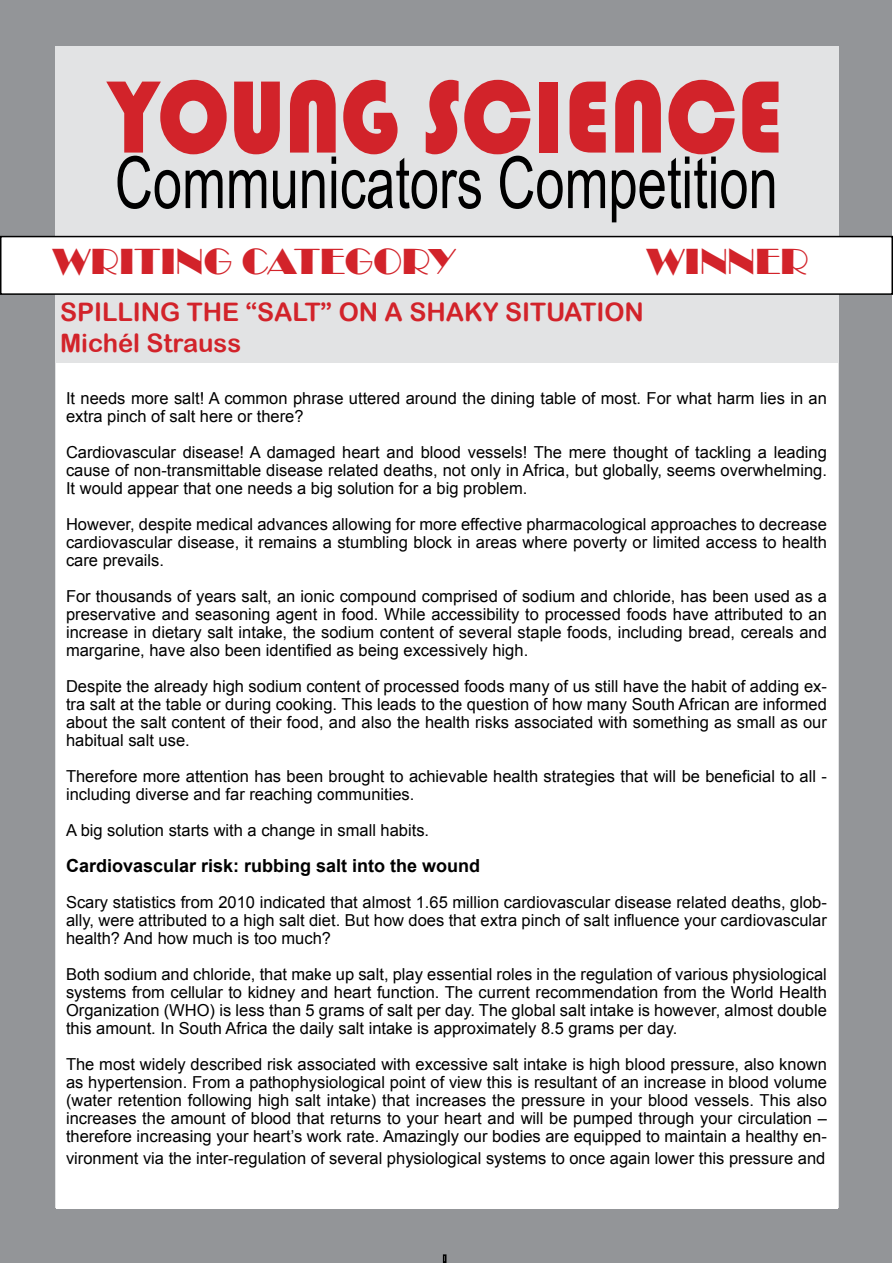
<style>
.page{position:relative;width:893px;height:1263px;background:#fff}
.page>*{position:absolute;margin:0;border:0;box-sizing:border-box;transform-origin:0 0}
.t1{font:106.5px "Bauhaus 93";color:#d2232a;scale:.89 1}
.t2{font:72px "Arial Narrow";color:#000;scale:.89 1}
.t3{font:37.5px "Broadway";color:#d2232a}
.t4{font:25.5px/30.6px "Arial Rounded MT Bold";color:#d2232a}
.t5{font:700 18px "Arial";color:#000}
.t6{font:16.5px/18px "Arial";color:#000;text-align:justify}
</style>
<div class="page">
<div style="left:1px;top:1px;width:891px;height:1262px;background:#939598"></div>
<div style="left:55px;top:46px;width:783px;height:1162px;background:#e2e3e4"></div>
<svg style="left:443px;top:1254px;width:3px;height:9px"></svg>
<div style="left:1px;top:237px;width:891px;height:57px;background:#fff"></div>
<div style="left:0;top:236px;width:893px;height:59px;border:2px solid #000"></div>
<div style="left:56px;top:363px;width:781px;height:846px;background:#fff"></div>
<h1 class="t1" style="left:110px;top:57px;width:758px">YOUNG SCIENCE</h1>
<h2 class="t2" style="left:115px;top:130px;width:746px">Communicators Competition</h2>
<h3 class="t3" style="left:52px;top:240px;width:405px">WRITING CATEGORY</h3>
<h3 class="t3" style="left:646px;top:240px;width:164px">WINNER</h3>
<h3 class="t4" style="left:60px;top:296px;width:585px">SPILLING THE “SALT” ON A SHAKY SITUATION<br>Michél Strauss</h3>
<p class="t6" style="left:66px;top:389px;width:762px">It needs more salt! A common phrase uttered around the dining table of most. For what harm lies in an extra pinch of salt here or there?</p>
<p class="t6" style="left:66px;top:443px;width:762px">Cardiovascular disease! A damaged heart and blood vessels! The mere thought of tackling a leading cause of non-transmittable disease related deaths, not only in Africa, but globally, seems overwhelming.<br>It would appear that one needs a big solution for a big problem.</p>
<p class="t6" style="left:66px;top:515px;width:762px">However, despite medical advances allowing for more effective pharmacological approaches to decrease cardiovascular disease, it remains a stumbling block in areas where poverty or limited access to health care prevails.</p>
<p class="t6" style="left:66px;top:587px;width:762px">For thousands of years salt, an ionic compound comprised of sodium and chloride, has been used as a preservative and seasoning agent in food. While accessibility to processed foods have attributed to an increase in dietary salt intake, the sodium content of several staple foods, including bread, cereals and margarine, have also been identified as being excessively high.</p>
<p class="t6" style="left:66px;top:677px;width:762px">Despite the already high sodium content of processed foods many of us still have the habit of adding ex&shy;tra salt at the table or during cooking. This leads to the question of how many South African are informed about the salt content of their food, and also the health risks associated with something as small as our habitual salt use.</p>
<p class="t6" style="left:66px;top:767px;width:762px">Therefore more attention has been brought to achievable health strategies that will be beneficial to all - including diverse and far reaching communities.</p>
<p class="t6" style="left:66px;top:821px;width:365px">A big solution starts with a change in small habits.</p>
<p class="t5" style="left:66px;top:853px;width:416px">Cardiovascular risk: rubbing salt into the wound</p>
<p class="t6" style="left:66px;top:893px;width:762px">Scary statistics from 2010 indicated that almost 1.65 million cardiovascular disease related deaths, glob&shy;ally, were attributed to a high salt diet. But how does that extra pinch of salt influence your cardiovascular health? And how much is too much?</p>
<p class="t6" style="left:66px;top:965px;width:762px">Both sodium and chloride, that make up salt, play essential roles in the regulation of various physiological systems from cellular to kidney and heart function. The current recommendation from the World Health Organization (WHO) is less than 5 grams of salt per day. The global salt intake is however, almost double this amount. In South Africa the daily salt intake is approximately 8.5 grams per day.</p>
<p class="t6" style="left:66px;top:1055px;width:762px">The most widely described risk associated with excessive salt intake is high blood pressure, also known as hypertension. From a pathophysiological point of view this is resultant of an increase in blood volume (water retention following high salt intake) that increases the pressure in your blood vessels. This also increases the amount of blood that returns to your heart and will be pumped through your circulation – therefore increasing your heart’s work rate. Amazingly our bodies are equipped to maintain a healthy en-</p>
<p class="t6" style="left:66px;top:1149px;width:761px">vironment via the inter-regulation of several physiological systems to once again lower this pressure and</p>
</div>
